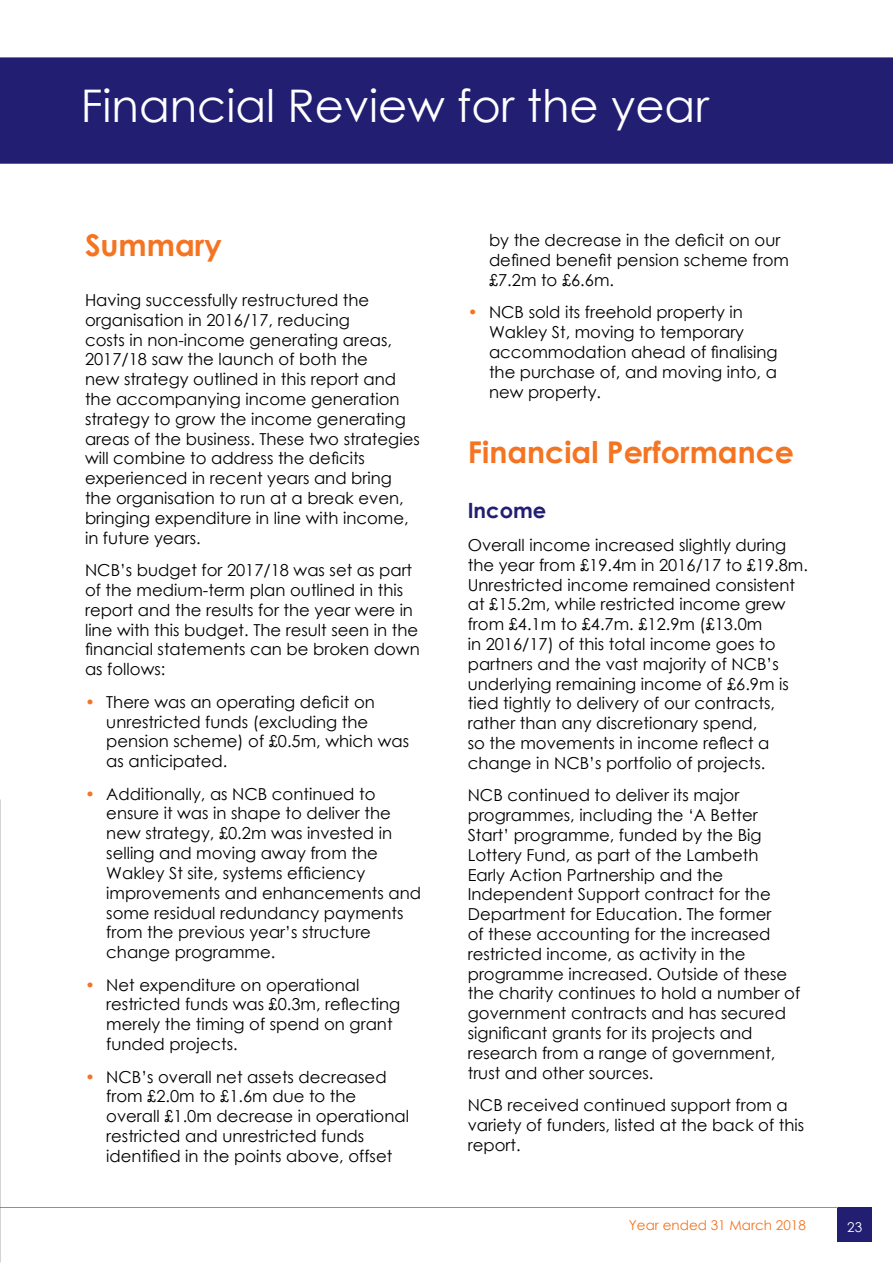
<style>
.page{position:relative;width:893px;height:1263px;background:#fff}
.page>*{position:absolute;margin:0;border:0;box-sizing:border-box;transform-origin:0 0}
.t1{font:45px "Century Gothic";color:#fff}
.t2{font:700 30px "Century Gothic";color:#f47421}
.t3{font:700 21px "Century Gothic";color:#221f72}
.t4{font:16.5px/19.8px "Century Gothic";color:#000}
.t5{font:13.5px "Century Gothic";color:#f47421}
.t6{font:13.5px "Century Gothic";color:#fff}
.s1{color:#f47421}
</style>
<div class="page">
<div style="left:838px;top:1208px;width:34px;height:34px;background:#221f72"></div>
<hr style="left:0;top:1208px;width:838px;height:1px;background:#f47421">
<div style="left:0;top:57px;width:893px;height:107px;background:#221f72"></div>
<h1 class="t1" style="left:81px;top:75px;width:630px">Financial Review for the year</h1>
<h2 class="t2" style="left:85px;top:223px;width:138px">Summary</h2>
<p class="t4" style="left:85px;top:290px;width:336px">Having successfully restructured the organisation in 2016/17, reducing<br>costs in non-income generating areas, 2017/18 saw the launch of both the<br>new strategy outlined in this report and the accompanying income generation strategy to grow the income generating areas of the business. These two strategies will combine to address the deficits experienced in recent years and bring the organisation to run at a break even, bringing expenditure in line with income, in future years.</p>
<p class="t4" style="left:85px;top:560px;width:336px">NCB’s budget for 2017/18 was set as part of the medium-term plan outlined in this report and the results for the year were in line with this budget. The result seen in the financial statements can be broken down as follows:</p>
<p class="t4" style="left:106px;top:692px;width:304px;text-indent:-21px"><span class="s1">•</span> There was an operating deficit on unrestricted funds (excluding the pension scheme) of £0.5m, which was as anticipated.</p>
<p class="t4" style="left:106px;top:783px;width:316px;text-indent:-21px"><span class="s1">•</span> Additionally, as NCB continued to ensure it was in shape to deliver the new strategy, £0.2m was invested in selling and moving away from the Wakley St site, systems efficiency improvements and enhancements and some residual redundancy payments from the previous year’s structure change programme.</p>
<p class="t4" style="left:106px;top:974px;width:296px;text-indent:-21px"><span class="s1">•</span> Net expenditure on operational restricted funds was £0.3m, reflecting merely the timing of spend on grant funded projects.</p>
<p class="t4" style="left:106px;top:1066px;width:304px;text-indent:-21px"><span class="s1">•</span> NCB’s overall net assets decreased from £2.0m to £1.6m due to the overall £1.0m decrease in operational restricted and unrestricted funds identified in the points above, offset</p>
<p class="t4" style="left:489px;top:230px;width:301px">by the decrease in the deficit on our defined benefit pension scheme from £7.2m to £6.6m.</p>
<p class="t4" style="left:489px;top:302px;width:290px;text-indent:-21px"><span class="s1">•</span> NCB sold its freehold property in<br>Wakley St, moving to temporary accommodation ahead of finalising the purchase of, and moving into, a new property.</p>
<h2 class="t2" style="left:468px;top:430px;width:328px">Financial Performance</h2>
<p class="t3" style="left:468px;top:495px;width:80px">Income</p>
<p class="t4" style="left:468px;top:535px;width:342px">Overall income increased slightly during the year from £19.4m in 2016/17 to £19.8m.<br>Unrestricted income remained consistent at £15.2m, while restricted income grew from £4.1m to £4.7m. £12.9m (£13.0m<br>in 2016/17) of this total income goes to partners and the vast majority of NCB’s underlying remaining income of £6.9m is tied tightly to delivery of our contracts, rather than any discretionary spend,<br>so the movements in income reflect a change in NCB’s portfolio of projects.</p>
<p class="t4" style="left:468px;top:785px;width:334px">NCB continued to deliver its major programmes, including the ‘A Better Start’ programme, funded by the Big Lottery Fund, as part of the Lambeth<br>Early Action Partnership and the Independent Support contract for the Department for Education. The former<br>of these accounting for the increased restricted income, as activity in the programme increased. Outside of these the charity continues to hold a number of government contracts and has secured significant grants for its projects and research from a range of government, trust and other sources.</p>
<p class="t4" style="left:468px;top:1095px;width:338px">NCB received continued support from a variety of funders, listed at the back of this report.</p>
<p class="t5" style="left:629px;top:1215px;width:178px">Year ended 31 March 2018</p>
<p class="t6" style="left:847px;top:1217px;width:16px">23</p>
</div>
